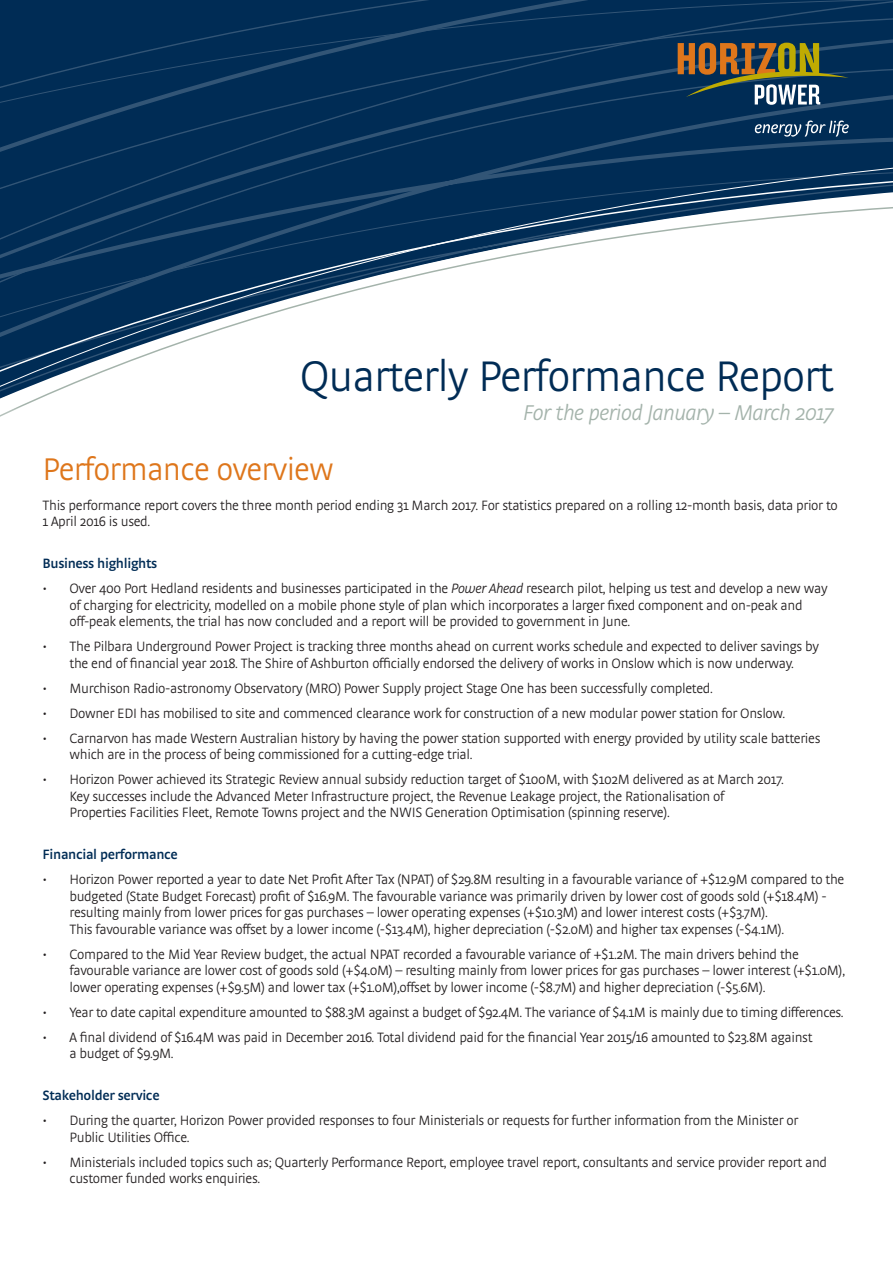
<style>
.page{position:relative;width:893px;height:1263px;background:#fff}
.page>*{position:absolute;margin:0;border:0;box-sizing:border-box;transform-origin:0 0}
.t1{font:300 45px "Strada OT";letter-spacing:-.025em;color:#002c55}
.t2{font:300 33px "Strada OT";letter-spacing:-.025em;color:#de761b}
.t3{font:italic 300 22.5px "Strada OT";letter-spacing:-.025em;color:#a4b3ab}
.Body_Copy{font:300 14.25px/16.5px "Strada OT";letter-spacing:-.025em;color:#231f20}
.t4{font:600 14.25px "Strada OT";letter-spacing:-.025em;color:#002c55}
.s1{font-style:italic}
</style>
<div class="page">
<svg style="left:0;top:0;width:893px;height:417px"></svg>
<svg style="left:678px;top:43px;width:171px;height:62px;background:#53594d"></svg>
<svg style="left:755px;top:121px;width:94px;height:16px;background:#3d5e7e"></svg>
<h1 class="t1" style="left:300px;top:350px;width:536px">Quarterly Performance Report</h1>
<h2 class="t3" style="left:523px;top:400px;width:312px">For the period January – March 2017</h2>
<h1 class="t2" style="left:43px;top:451px;width:293px">Performance overview</h1>
<p class="Body_Copy" style="left:43px;top:497px;width:797px">This performance report covers the three month period ending 31 March 2017. For statistics prepared on a rolling 12-month basis, data prior to<br>1 April 2016 is used.</p>
<h2 class="t4" style="left:43px;top:555px;width:116px">Business highlights</h2>
<p class="Body_Copy" style="left:70px;top:580px;width:760px;text-indent:-27px">• Over 400 Port Hedland residents and businesses participated in the <span class="s1">Power Ahead</span> research pilot, helping us test and develop a new way of charging for electricity, modelled on a mobile phone style of plan which incorporates a larger fixed component and on-peak and off-peak elements, the trial has now concluded and a report will be provided to government in June.</p>
<p class="Body_Copy" style="left:43px;top:638px;width:778px;text-align:center">• The Pilbara Underground Power Project is tracking three months ahead on current works schedule and expected to deliver savings by the end of financial year 2018. The Shire of Ashburton officially endorsed the delivery of works in Onslow which is now underway.</p>
<p class="Body_Copy" style="left:43px;top:680px;width:672px">• Murchison Radio-astronomy Observatory (MRO) Power Supply project Stage One has been successfully completed.</p>
<p class="Body_Copy" style="left:43px;top:705px;width:744px">• Downer EDI has mobilised to site and commenced clearance work for construction of a new modular power station for Onslow.</p>
<p class="Body_Copy" style="left:70px;top:730px;width:752px;text-indent:-27px">• Carnarvon has made Western Australian history by having the power station supported with energy provided by utility scale batteries which are in the process of being commissioned for a cutting-edge trial.</p>
<p class="Body_Copy" style="left:70px;top:771px;width:716px;text-indent:-27px">• Horizon Power achieved its Strategic Review annual subsidy reduction target of $100M, with $102M delivered as at March 2017.<br>Key successes include the Advanced Meter Infrastructure project, the Revenue Leakage project, the Rationalisation of<br>Properties Facilities Fleet, Remote Towns project and the NWIS Generation Optimisation (spinning reserve).</p>
<h2 class="t4" style="left:43px;top:846px;width:137px">Financial performance</h2>
<p class="Body_Copy" style="left:70px;top:871px;width:776px;text-indent:-27px">• Horizon Power reported a year to date Net Profit After Tax (NPAT) of $29.8M resulting in a favourable variance of +$12.9M compared to the budgeted (State Budget Forecast) profit of $16.9M. The favourable variance was primarily driven by lower cost of goods sold (+$18.4M) - resulting mainly from lower prices for gas purchases – lower operating expenses (+$10.3M) and lower interest costs (+$3.7M).<br>This favourable variance was offset by a lower income (-$13.4M), higher depreciation (-$2.0M) and higher tax expenses (-$4.1M).</p>
<p class="Body_Copy" style="left:70px;top:946px;width:777px;text-indent:-27px">• Compared to the Mid Year Review budget, the actual NPAT recorded a favourable variance of +$1.2M. The main drivers behind the favourable variance are lower cost of goods sold (+$4.0M) – resulting mainly from lower prices for gas purchases – lower interest (+$1.0M), lower operating expenses (+$9.5M) and lower tax (+$1.0M),offset by lower income (-$8.7M) and higher depreciation (-$5.6M).</p>
<p class="Body_Copy" style="left:43px;top:1004px;width:803px">• Year to date capital expenditure amounted to $88.3M against a budget of $92.4M. The variance of $4.1M is mainly due to timing differences.</p>
<p class="Body_Copy" style="left:70px;top:1029px;width:745px;text-indent:-27px">• A final dividend of $16.4M was paid in December 2016. Total dividend paid for the financial Year 2015/16 amounted to $23.8M against a budget of $9.9M.</p>
<h2 class="t4" style="left:43px;top:1087px;width:119px">Stakeholder service</h2>
<p class="Body_Copy" style="left:70px;top:1112px;width:730px;text-indent:-27px">• During the quarter, Horizon Power provided responses to four Ministerials or requests for further information from the Minister or<br>Public Utilities Office.</p>
<p class="Body_Copy" style="left:70px;top:1154px;width:759px;text-indent:-27px">• Ministerials included topics such as; Quarterly Performance Report, employee travel report, consultants and service provider report and customer funded works enquiries.</p>
</div>
